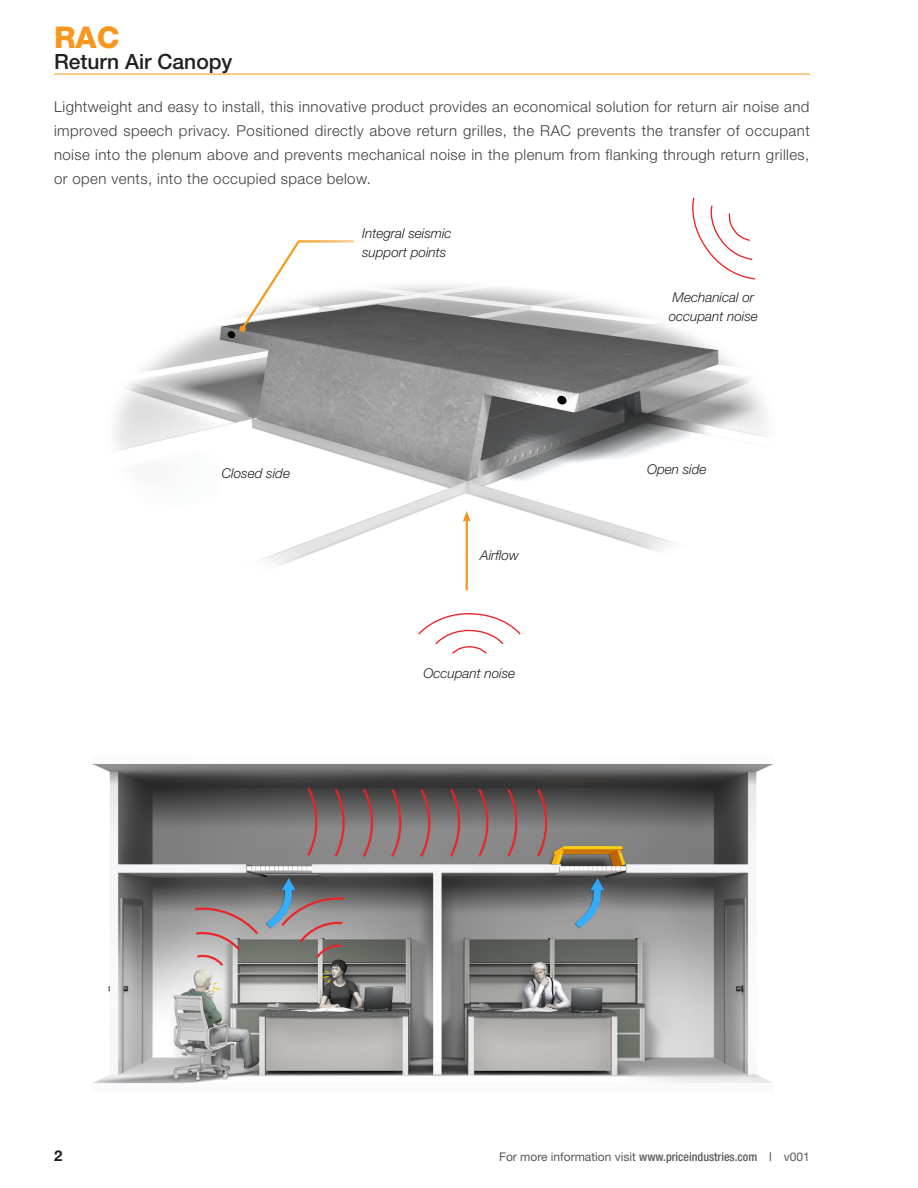
<style>
.page{position:relative;width:918px;height:1188px;background:#fff}
.page>*{position:absolute;margin:0;border:0;box-sizing:border-box;transform-origin:0 0}
.t1{font:800 30px "Helvetica Neue LT Std";color:#f7971f}
.t2{font:500 21px "Helvetica Neue LT Std";color:#231f20}
.Special-Body{font:300 15px/24px "Helvetica Neue LT Std";letter-spacing:.03em;color:#3e3e3f;text-align:justify}
.t3{font:700 15px "Helvetica Neue LT Std";color:#231f20}
.Special-Caption{font:italic 300 13.5px/19.5px "Helvetica Neue LT Std";color:#231f20}
.t4{font:12px "Helvetica Neue LT Std";color:#57585a}
.s1{font-weight:500;font-stretch:condensed}
</style>
<div class="page">
<img style="left:115px;top:284px;width:653px;height:301px">
<svg style="left:418px;top:613px;width:103px;height:41px"></svg>
<hr style="left:466px;top:519px;width:2px;height:71px;background:#f7971f">
<svg style="left:463px;top:511px;width:8px;height:11px"></svg>
<svg style="left:239px;top:240px;width:117px;height:92px"></svg>
<svg style="left:692px;top:197px;width:63px;height:83px"></svg>
<img style="left:93px;top:763px;width:680px;height:321px">
<hr style="left:54px;top:74px;width:756px;height:1px;background:#f7971f">
<h1 class="t1" style="left:54px;top:20px;width:67px">RAC</h1>
<h2 class="t2" style="left:54px;top:49px;width:180px">Return Air Canopy</h2>
<p class="Special-Body" style="left:54px;top:94px;width:757px">Lightweight and easy to install, this innovative product provides an economical solution for return air noise and improved speech privacy. Positioned directly above return grilles, the RAC prevents the transfer of occupant noise into the plenum above and prevents mechanical noise in the plenum from flanking through return grilles, or open vents, into the occupied space below.</p>
<p class="Special-Caption" style="left:362px;top:223px;width:91px">Integral seismic support points</p>
<p class="Special-Caption" style="left:669px;top:287px;width:91px">Mechanical or occupant noise</p>
<p class="Special-Caption" style="left:222px;top:463px;width:70px">Closed side</p>
<p class="Special-Caption" style="left:647px;top:460px;width:61px">Open side</p>
<p class="Special-Caption" style="left:480px;top:546px;width:40px">Airflow</p>
<p class="Special-Caption" style="left:424px;top:664px;width:93px">Occupant noise</p>
<p class="t3" style="left:54px;top:1146px;width:10px">2</p>
<p class="t4" style="left:499px;top:1150px;width:312px">For more information visit <span class="s1">www.priceindustries.com |</span> v001</p>
</div>
